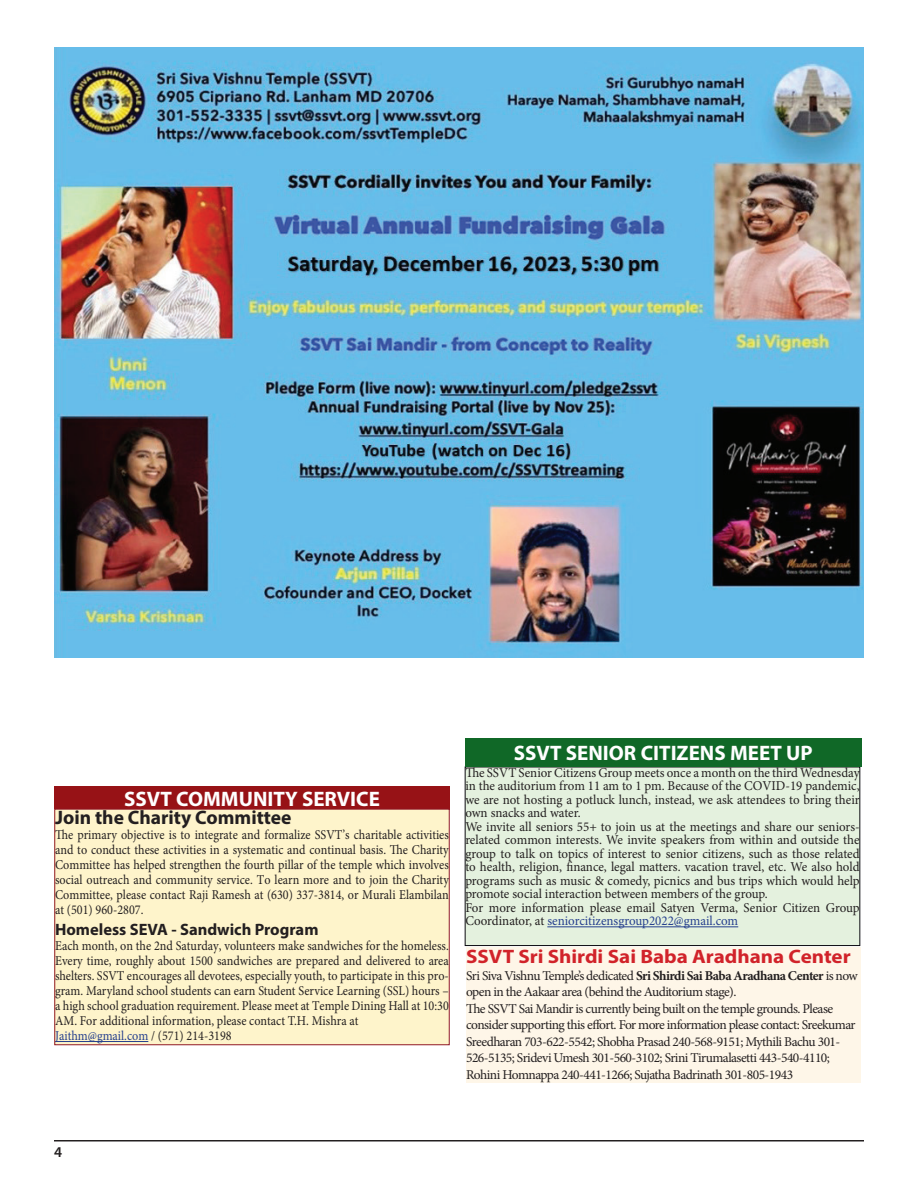
<style>
.page{position:relative;width:918px;height:1188px;background:#fff}
.page>*{position:absolute;margin:0;border:0;box-sizing:border-box;transform-origin:0 0}
.t1{font:700 21px "Myriad Pro";color:#fff}
.t2{font:700 19.5px "Myriad Pro";color:#d1232a;scale:1.08 1}
.t3{font:700 19.5px "Myriad Pro";color:#231f20}
.t4{font:700 16.5px "Myriad Pro";color:#231f20}
.t5{font:600 15px "Myriad Pro";color:#231f20}
.t6{font:13.5px/15px "Minion Pro";letter-spacing:-.005em;color:#231f20;text-align:justify;scale:.9 1}
.t7{font:13.5px/13.5px "Minion Pro";letter-spacing:-.005em;color:#231f20;scale:.96 1}
.t8{font:13.5px/16.5px "Minion Pro";letter-spacing:-.04em;color:#231f20}
.s1{color:#253f8e}
.s2{font-weight:700}
</style>
<div class="page">
<hr style="left:54px;top:1140px;width:810px;height:2px;background:#231f20">
<img style="left:54px;top:48px;width:810px;height:610px">
<div style="left:54px;top:786px;width:396px;height:24px;background:#971216"></div>
<div style="left:55px;top:809px;width:394px;height:236px;background:#fef4cb"></div>
<hr style="left:55px;top:1041px;width:93px;height:1px;background:#253f8e">
<div style="left:54px;top:809px;width:396px;height:236px;border:1px solid #901826"></div>
<div style="left:465px;top:767px;width:395px;height:179px;background:#e4f1de"></div>
<hr style="left:547px;top:927px;width:191px;height:1px;background:#253f8e">
<div style="left:465px;top:767px;width:395px;height:179px;border:1px solid #0d0c12"></div>
<div style="left:465px;top:738px;width:396px;height:29px;background:#106827"></div>
<div style="left:466px;top:947px;width:394px;height:136px;background:#fef6e8"></div>
<h1 class="t1" style="left:124px;top:785px;width:257px">SSVT COMMUNITY SERVICE</h1>
<h2 class="t3" style="left:55px;top:805px;width:238px">Join the Charity Committee</h2>
<p class="t6" style="left:55px;top:827px;width:439px">The primary objective is to integrate and formalize SSVT’s charitable activities and to conduct these activities in a systematic and continual basis. The Charity Committee has helped strengthen the fourth pillar of the temple which involves social outreach and community service. To learn more and to join the Charity Committee, please contact Raji Ramesh at (630) 337-3814, or Murali Elambilan at (501) 960-2807.</p>
<p class="t4" style="left:55px;top:919px;width:265px">Homeless SEVA - Sandwich Program</p>
<p class="t6" style="left:55px;top:938px;width:439px;text-align:left">Each month, on the 2nd Saturday, volunteers make sandwiches for the homeless.<br>Every time, roughly about 1500 sandwiches are prepared and delivered to area shelters. SSVT encourages all devotees, especially youth, to participate in this pro&shy;gram. Maryland school students can earn Student Service Learning (SSL) hours – a high school graduation requirement. Please meet at Temple Dining Hall at 10:30<br>AM. For additional information, please contact T.H. Mishra at <span class="s1">Jaithm@gmail.com</span> / (571) 214-3198</p>
<h1 class="t1" style="left:514px;top:740px;width:300px">SSVT SENIOR CITIZENS MEET UP</h1>
<p class="t7" style="left:465px;top:766px;width:412px">The SSVT Senior Citizens Group meets once a month on the third Wednesday in the auditorium from 11 am to 1 pm. Because of the COVID-19 pandemic, we are not hosting a potluck lunch, instead, we ask attendees to bring their own snacks and water.<br>We invite all seniors 55+ to join us at the meetings and share our seniors&shy;related common interests. We invite speakers from within and outside the group to talk on topics of interest to senior citizens, such as those related to health, religion, finance, legal matters. vacation travel, etc. We also hold programs such as music &amp; comedy, picnics and bus trips which would help promote social interaction between members of the group.<br>For more information please email Satyen Verma, Senior Citizen Group Coordinator, at <span class="s1">seniorcitizensgroup2022@gmail.com</span></p>
<h2 class="t2" style="left:466px;top:944px;width:358px">SSVT Sri Shirdi Sai Baba Aradhana Center</h2>
<p class="t8" style="left:466px;top:967px;width:393px">Sri Siva Vishnu Temple’s dedicated <span class="s2">Sri Shirdi Sai Baba Aradhana Center</span> is now open in the Aakaar area (behind the Auditorium stage).<br>The SSVT Sai Mandir is currently being built on the temple grounds. Please consider supporting this effort. For more information please contact: Sreekumar Sreedharan 703-622-5542; Shobha Prasad 240-568-9151; Mythili Bachu 301- 526-5135; Sridevi Umesh 301-560-3102; Srini Tirumalasetti 443-540-4110; Rohini Homnappa 240-441-1266; Sujatha Badrinath 301-805-1943</p>
<p class="t5" style="left:54px;top:1142px;width:10px">4</p>
</div>
